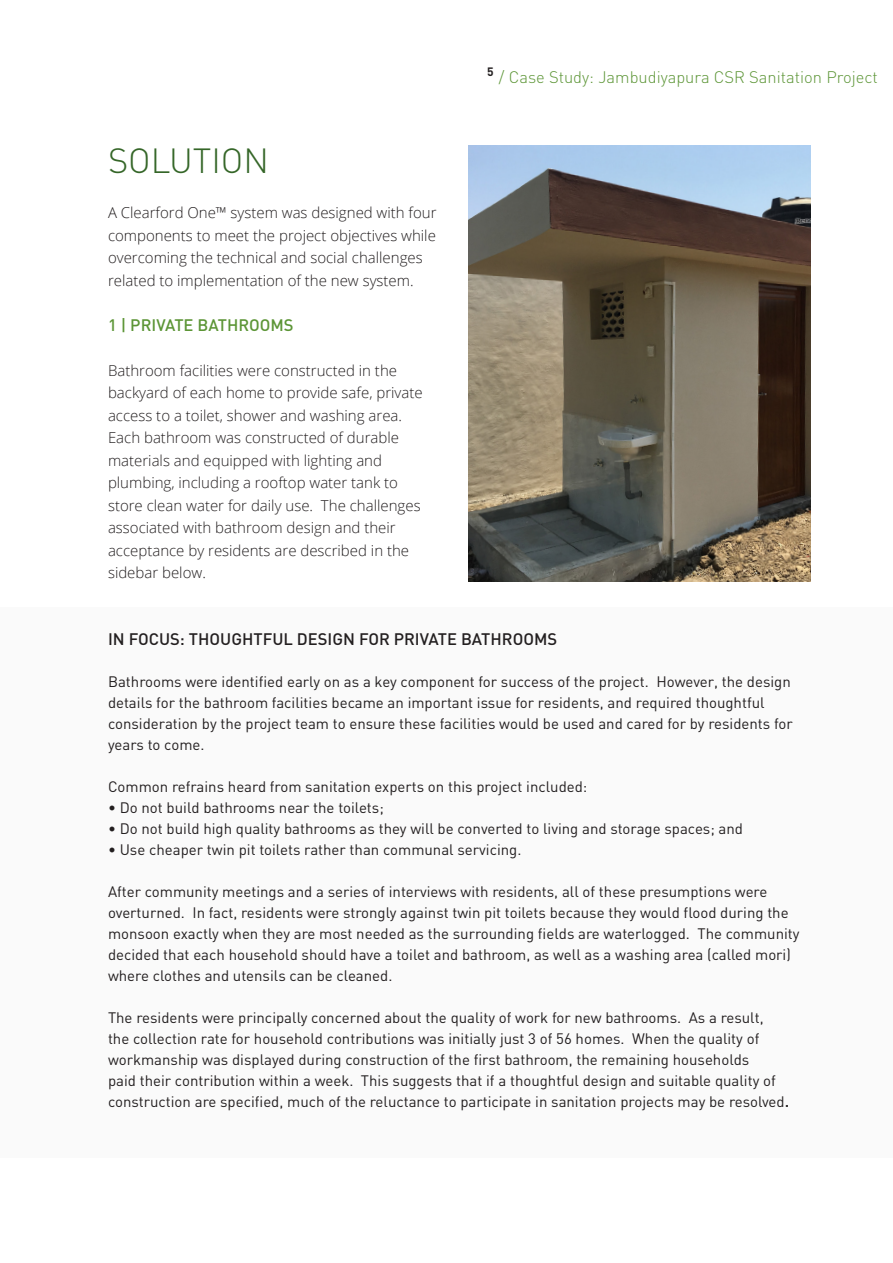
<style>
.page{position:relative;width:893px;height:1263px;background:#fff}
.page>*{position:absolute;margin:0;border:0;box-sizing:border-box;transform-origin:0 0}
.t1{font:300 34.5px "DIN";color:#356628}
.t2{font:300 16.5px "DIN Pro";color:#5c9536}
.t3{font:500 16.5px "DIN";color:#231f20}
.t4{font:500 16.5px "DIN";color:#5c9536}
.t5{font:15px/21px "DIN";color:#231f20}
.t6{font:300 15px/22.5px "Open Sans";color:#231f20}
.t7{font:700 12px "DIN";color:#231f20}
.s1{font-weight:500;font-size:16.5px}
</style>
<div class="page">
<img style="left:469px;top:145px;width:341px;height:437px">
<div style="left:0;top:607px;width:893px;height:551px;background:#fafafa"></div>
<p class="t1" style="left:108px;top:140px;width:162px">SOLUTION</p>
<p class="t6" style="left:108px;top:201px;width:330px">A Clearford One™ system was designed with four components to meet the project objectives while overcoming the technical and social challenges related to implementation of the new system.</p>
<p class="t4" style="left:108px;top:314px;width:187px">1 | PRIVATE BATHROOMS</p>
<p class="t6" style="left:108px;top:359px;width:316px">Bathroom facilities were constructed in the backyard of each home to provide safe, private access to a toilet, shower and washing area.<br>Each bathroom was constructed of durable materials and equipped with lighting and plumbing, including a rooftop water tank to store clean water for daily use. The challenges associated with bathroom design and their acceptance by residents are described in the sidebar below.</p>
<p class="t7" style="left:487px;top:64px;width:8px">5</p>
<p class="t2" style="left:499px;top:66px;width:380px">/ Case Study: Jambudiyapura CSR Sanitation Project</p>
<p class="t3" style="left:108px;top:629px;width:451px">IN FOCUS: THOUGHTFUL DESIGN FOR PRIVATE BATHROOMS</p>
<p class="t5" style="left:108px;top:671px;width:686px">Bathrooms were identified early on as a key component for success of the project. However, the design details for the bathroom facilities became an important issue for residents, and required thoughtful consideration by the project team to ensure these facilities would be used and cared for by residents for years to come.</p>
<p class="t5" style="left:108px;top:776px;width:481px">Common refrains heard from sanitation experts on this project included:</p>
<p class="t5" style="left:108px;top:797px;width:277px">• Do not build bathrooms near the toilets;</p>
<p class="t5" style="left:108px;top:818px;width:637px">• Do not build high quality bathrooms as they will be converted to living and storage spaces; and</p>
<p class="t5" style="left:108px;top:839px;width:415px">• Use cheaper twin pit toilets rather than communal servicing.</p>
<p class="t5" style="left:108px;top:881px;width:693px">After community meetings and a series of interviews with residents, all of these presumptions were overturned. In fact, residents were strongly against twin pit toilets because they would flood during the monsoon exactly when they are most needed as the surrounding fields are waterlogged. The community decided that each household should have a toilet and bathroom, as well as a washing area (called mori) where clothes and utensils can be cleaned.</p>
<p class="t5" style="left:108px;top:1007px;width:683px">The residents were principally concerned about the quality of work for new bathrooms. As a result,<br>the collection rate for household contributions was initially just 3 of 56 homes. When the quality of workmanship was displayed during construction of the first bathroom, the remaining households<br>paid their contribution within a week. This suggests that if a thoughtful design and suitable quality of construction are specified, much of the reluctance to participate in sanitation projects may be resolved<span class="s1">.</span></p>
</div>
